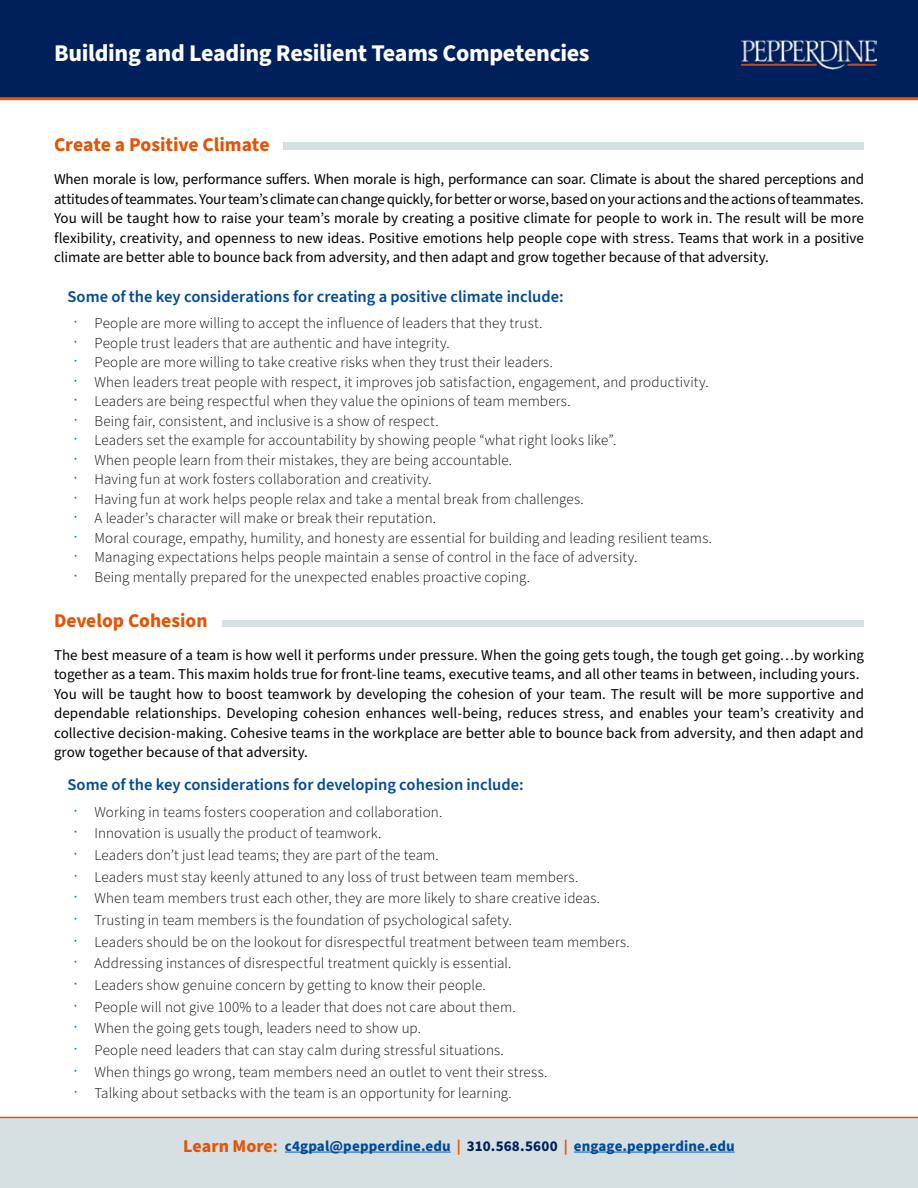
<style>
.page{position:relative;width:918px;height:1188px;background:#fff}
.page>*{position:absolute;margin:0;border:0;box-sizing:border-box;transform-origin:0 0}
.t1{font:700 24px "Source Sans Pro";letter-spacing:-.015em;color:#fff}
.t2{font:700 19.5px "Source Sans Pro";letter-spacing:-.005em;color:#e55303}
.t3{font:600 16.5px "Source Sans Pro";color:#004a98}
.t4{font:300 15px/19.5px "Source Sans Pro";letter-spacing:.01em;color:#000}
.t5{font:15px/19.5px "Source Sans Pro";color:#000;text-align:justify}
.t6{font:700 15px "Source Sans Pro";letter-spacing:.01em;color:#004a98}
.s1{font-family:"Adobe Ming Std";font-size:16.5px;color:#0074c8}
.s2{font-size:18px;color:#e55303}
.s3{font-weight:600;font-size:18px;color:#e55303}
.s4{color:#e55303}
.s5{color:#00205b}
</style>
<div class="page">
<div style="left:0;top:0;width:918px;height:97px;background:#00205b"></div>
<hr style="left:0;top:97px;width:918px;height:3px;background:#e55303">
<img style="left:742px;top:39px;width:135px;height:31px">
<div style="left:0;top:1118px;width:918px;height:70px;background:#d6dfe2"></div>
<hr style="left:0;top:1117px;width:918px;height:1px;background:#e55303">
<hr style="left:285px;top:1152px;width:166px;height:1px;background:#0563c1">
<hr style="left:574px;top:1152px;width:161px;height:1px;background:#0563c1">
<div style="left:284px;top:143px;width:580px;height:7px;background:#d6dfe2"></div>
<div style="left:223px;top:620px;width:641px;height:7px;background:#d6dfe2"></div>
<h1 class="t1" style="left:54px;top:37px;width:537px">Building and Leading Resilient Teams Competencies</h1>
<h2 class="t2" style="left:54px;top:131px;width:217px">Create a Positive Climate</h2>
<p class="t5" style="left:54px;top:170px;width:812px">When morale is low, performance suffers. When morale is high, performance can soar. Climate is about the shared perceptions and attitudes of teammates. Your team’s climate can change quickly, for better or worse, based on your actions and the actions of teammates.<br>You will be taught how to raise your team’s morale by creating a positive climate for people to work in. The result will be more flexibility, creativity, and openness to new ideas. Positive emotions help people cope with stress. Teams that work in a positive climate are better able to bounce back from adversity, and then adapt and grow together because of that adversity.</p>
<p class="t3" style="left:68px;top:285px;width:498px">Some of the key considerations for creating a positive climate include:</p>
<p class="t4" style="left:68px;top:314px;width:646px"><span class="s1">·</span> People are more willing to accept the influence of leaders that they trust.<br><span class="s1">·</span> People trust leaders that are authentic and have integrity.<br><span class="s1">·</span> People are more willing to take creative risks when they trust their leaders.<br><span class="s1">·</span> When leaders treat people with respect, it improves job satisfaction, engagement, and productivity. <span class="s1">·</span> Leaders are being respectful when they value the opinions of team members.<br><span class="s1">·</span> Being fair, consistent, and inclusive is a show of respect.<br><span class="s1">·</span> Leaders set the example for accountability by showing people “what right looks like”.<br><span class="s1">·</span> When people learn from their mistakes, they are being accountable.<br><span class="s1">·</span> Having fun at work fosters collaboration and creativity.<br><span class="s1">·</span> Having fun at work helps people relax and take a mental break from challenges.<br><span class="s1">·</span> A leader’s character will make or break their reputation.<br><span class="s1">·</span> Moral courage, empathy, humility, and honesty are essential for building and leading resilient teams. <span class="s1">·</span> Managing expectations helps people maintain a sense of control in the face of adversity.<br><span class="s1">·</span> Being mentally prepared for the unexpected enables proactive coping.</p>
<h2 class="t2" style="left:54px;top:607px;width:155px">Develop Cohesion</h2>
<p class="t5" style="left:54px;top:645px;width:812px;text-align:left">The best measure of a team is how well it performs under pressure. When the going gets tough, the tough get going…by working together as a team. This maxim holds true for front-line teams, executive teams, and all other teams in between, including yours.<br>You will be taught how to boost teamwork by developing the cohesion of your team. The result will be more supportive and dependable relationships. Developing cohesion enhances well-being, reduces stress, and enables your team’s creativity and collective decision-making. Cohesive teams in the workplace are better able to bounce back from adversity, and then adapt and grow together because of that adversity.</p>
<p class="t3" style="left:68px;top:774px;width:458px">Some of the key considerations for developing cohesion include:</p>
<p class="t4" style="left:68px;top:801px;width:564px;line-height:21.6px"><span class="s1">·</span> Working in teams fosters cooperation and collaboration.<br><span class="s1">·</span> Innovation is usually the product of teamwork.<br><span class="s1">·</span> Leaders don’t just lead teams; they are part of the team.<br><span class="s1">·</span> Leaders must stay keenly attuned to any loss of trust between team members.<br><span class="s1">·</span> When team members trust each other, they are more likely to share creative ideas.<br><span class="s1">·</span> Trusting in team members is the foundation of psychological safety.<br><span class="s1">·</span> Leaders should be on the lookout for disrespectful treatment between team members. <span class="s1">·</span> Addressing instances of disrespectful treatment quickly is essential.<br><span class="s1">·</span> Leaders show genuine concern by getting to know their people.<br><span class="s1">·</span> People will not give 100% to a leader that does not care about them.<br><span class="s1">·</span> When the going gets tough, leaders need to show up.<br><span class="s1">·</span> People need leaders that can stay calm during stressful situations.<br><span class="s1">·</span> When things go wrong, team members need an outlet to vent their stress.<br><span class="s1">·</span> Talking about setbacks with the team is an opportunity for learning.</p>
<p class="t6" style="left:183px;top:1136px;width:553px"><span class="s2">Learn More</span><span class="s3">:</span> c4gpal@pepperdine.edu <span class="s4">|</span> <span class="s5">310.568.5600</span> <span class="s4">|</span> engage.pepperdine.edu</p>
</div>
